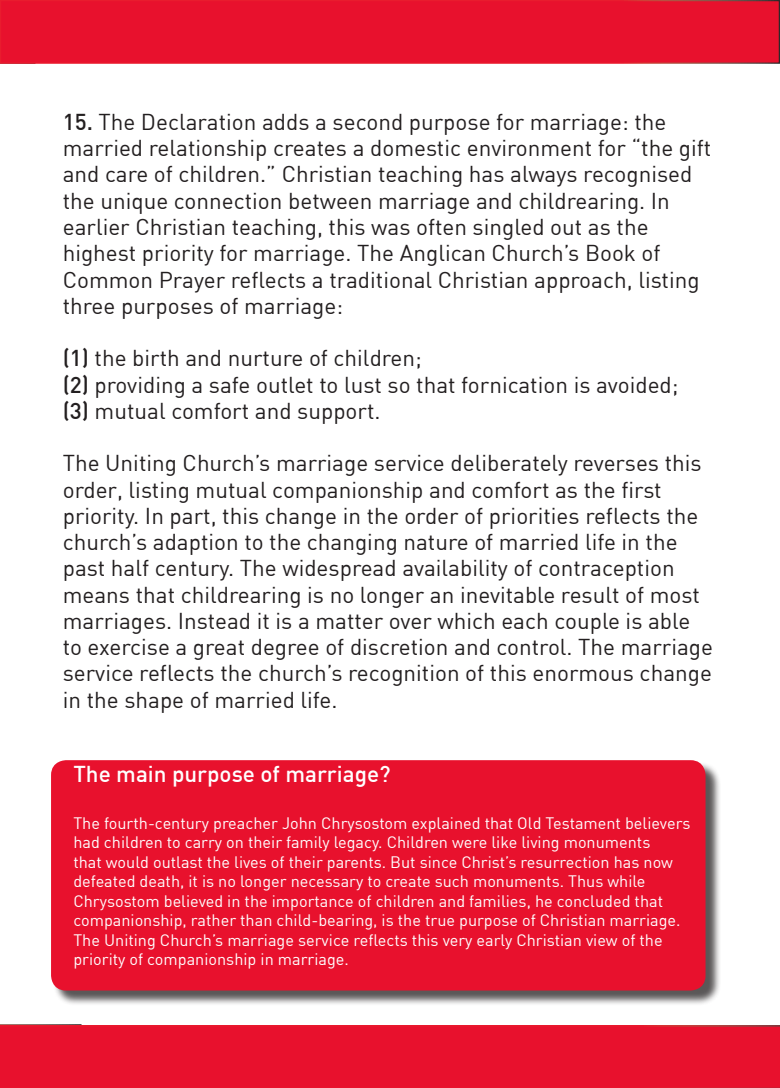
<style>
.page{position:relative;width:780px;height:1088px;background:#fff}
.page>*{position:absolute;margin:0;border:0;box-sizing:border-box;transform-origin:0 0}
.Paragraph_Style_1{font:22.5px/26.4px "DINCE";color:#231f20}
.t1{font:500 22.5px "DINCE";color:#fff}
.t2{font:16.25px/19.5px "DINCE";color:#fff}
.s1{font-weight:500}
</style>
<div class="page">
<div style="left:1px;top:1px;width:778px;height:62px;background:#e8112d"></div>
<div style="left:0;top:1025px;width:780px;height:63px;background:#e8112d"></div>
<div style="left:53px;top:762px;width:668px;height:244px;background:#231f20;opacity:.75"></div>
<div style="left:51px;top:760px;width:654px;height:230px;background:#e8112d;border-radius:15px"></div>
<p class="Paragraph_Style_1" style="left:63px;top:108px;width:650px"><span class="s1">15.</span> The Declaration adds a second purpose for marriage: the married relationship creates a domestic environment for “the gift and care of children.” Christian teaching has always recognised the unique connection between marriage and childrearing. In earlier Christian teaching, this was often singled out as the highest priority for marriage. The Anglican Church’s Book of Common Prayer reflects a traditional Christian approach, listing three purposes of marriage:</p>
<p class="Paragraph_Style_1" style="left:63px;top:344px;width:360px"><span class="s1">(1)</span> the birth and nurture of children;</p>
<p class="Paragraph_Style_1" style="left:63px;top:371px;width:617px"><span class="s1">(2)</span> providing a safe outlet to lust so that fornication is avoided;</p>
<p class="Paragraph_Style_1" style="left:63px;top:397px;width:319px"><span class="s1">(3)</span> mutual comfort and support.</p>
<p class="Paragraph_Style_1" style="left:63px;top:449px;width:651px">The Uniting Church’s marriage service deliberately reverses this order, listing mutual companionship and comfort as the first priority. In part, this change in the order of priorities reflects the church’s adaption to the changing nature of married life in the past half century. The widespread availability of contraception means that childrearing is no longer an inevitable result of most marriages. Instead it is a matter over which each couple is able to exercise a great degree of discretion and control. The marriage service reflects the church’s recognition of this enormous change in the shape of married life.</p>
<p class="t1" style="left:73px;top:759px;width:319px">The main purpose of marriage?</p>
<p class="t2" style="left:73px;top:812px;width:618px">The fourth-century preacher John Chrysostom explained that Old Testament believers had children to carry on their family legacy. Children were like living monuments<br>that would outlast the lives of their parents. But since Christ’s resurrection has now defeated death, it is no longer necessary to create such monuments. Thus while Chrysostom believed in the importance of children and families, he concluded that companionship, rather than child-bearing, is the true purpose of Christian marriage.<br>The Uniting Church’s marriage service reflects this very early Christian view of the priority of companionship in marriage.</p>
</div>
